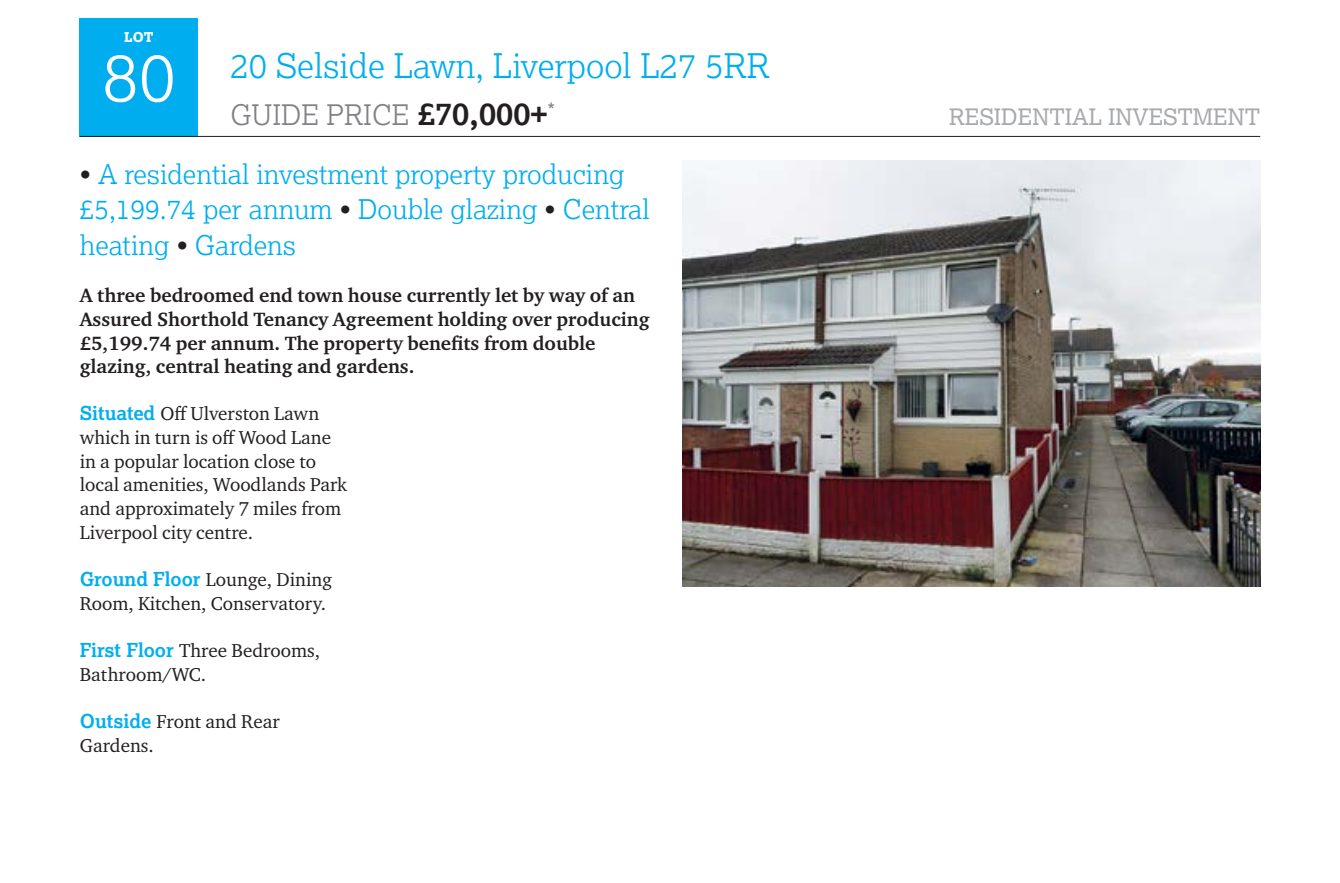
<style>
.page{position:relative;width:1340px;height:883px;background:#fff}
.page>*{position:absolute;margin:0;border:0;box-sizing:border-box;transform-origin:0 0}
.t1{font:300 67.5px "Lexia";color:#fff}
.t2{font:300 33.75px "Lexia";color:#00aeef}
.t3{font:300 28.12px "Lexia";color:#808285}
.t4{font:300 27px/35.3px "Lexia";color:#00aeef}
.t5{font:22.5px "Lexia";color:#a7a9ac}
.t6{font:700 19.8px/23.6px "Charter ITC Pro";color:#231f20}
.t7{font:19.12px/23.6px "Charter ITC Pro";color:#231f20}
.t8{font:800 13.5px "Lexia";color:#fff}
.s1{font-weight:700;font-size:31.5px;color:#231f20}
.s2{color:#231f20}
.s3{font-family:"Lexia";font-weight:700;color:#00aeef}
</style>
<div class="page">
<div style="left:80px;top:18px;width:118px;height:119px;background:#00aeef"></div>
<hr style="left:80px;top:136px;width:1180px;height:1px;background:#231f20">
<img style="left:682px;top:160px;width:578px;height:425px">
<p class="t8" style="left:124px;top:28px;width:31px">LOT</p>
<h1 class="t1" style="left:102px;top:34px;width:75px">80</h1>
<h2 class="t2" style="left:230px;top:44px;width:541px">20 Selside Lawn, Liverpool L27 5RR</h2>
<h3 class="t3" style="left:230px;top:97px;width:326px">GUIDE PRICE <span class="s1">£70,000+</span><sup>*</sup></h3>
<p class="t5" style="left:949px;top:102px;width:313px">RESIDENTIAL INVESTMENT</p>
<h3 class="t4" style="left:80px;top:156px;width:571px"><span class="s2">•</span> A residential investment property producing £5,199.74 per annum <span class="s2">•</span> Double glazing <span class="s2">•</span> Central heating <span class="s2">•</span> Gardens</h3>
<p class="t6" style="left:80px;top:283px;width:571px">A three bedroomed end town house currently let by way of an Assured Shorthold Tenancy Agreement holding over producing £5,199.74 per annum. The property benefits from double glazing, central heating and gardens.</p>
<p class="t7" style="left:80px;top:401px;width:269px"><span class="s3">Situated</span> Off Ulverston Lawn which in turn is off Wood Lane in a popular location close to local amenities, Woodlands Park and approximately 7 miles from<br>Liverpool city centre.</p>
<p class="t7" style="left:80px;top:567px;width:254px"><span class="s3">Ground Floor</span> Lounge, Dining<br>Room, Kitchen, Conservatory.</p>
<p class="t7" style="left:80px;top:638px;width:242px"><span class="s3">First Floor</span> Three Bedrooms,<br>Bathroom/WC.</p>
<p class="t7" style="left:80px;top:709px;width:201px"><span class="s3">Outside</span> Front and Rear<br>Gardens.</p>
</div>
